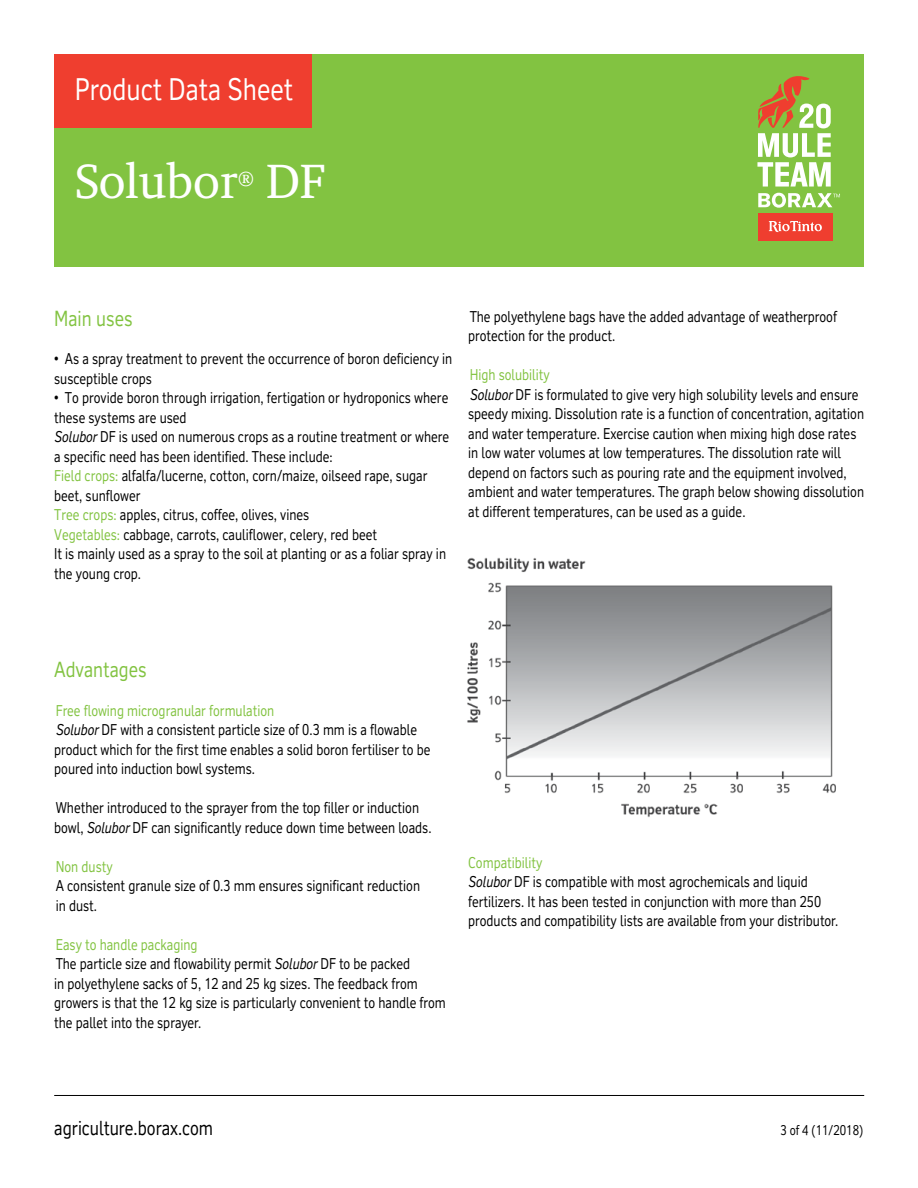
<style>
.page{position:relative;width:918px;height:1188px;background:#fff}
.page>*{position:absolute;margin:0;border:0;box-sizing:border-box;transform-origin:0 0}
.t1{font:49.5px "RT Albanese";color:#fff}
.t2{font:30px "RT Vickerman";color:#fff;scale:.85 1}
.t3{font:21px "RT Vickerman";color:#82c341;scale:.85 1}
.t4{font:21px "RT Albanese";color:#fff}
.t5{font:19.5px "RT Vickerman";color:#000;scale:.85 1}
.t6{font:15px/19.5px "RT Vickerman";color:#000;scale:.85 1}
.t7{font:15px "RT Vickerman";color:#82c341;scale:.85 1}
.t8{font:13.5px "RT Vickerman";color:#000;scale:.85 1}
.s1{font-style:italic}
.s2{color:#82c341}
</style>
<div class="page">
<hr style="left:54px;top:1095px;width:810px;height:1px;background:#000">
<div style="left:54px;top:54px;width:810px;height:213px;background:#82c341"></div>
<svg style="left:757px;top:76px;width:74px;height:111px"></svg>
<svg style="left:758px;top:193px;width:82px;height:15px"></svg>
<div style="left:758px;top:213px;width:75px;height:27px;background:#ef3e2f"></div>
<svg style="left:769px;top:221px;width:53px;height:11px"></svg>
<div style="left:54px;top:54px;width:257px;height:73px;background:#ef3e2f"></div>
<img style="left:467px;top:557px;width:369px;height:261px">
<h2 class="t2" style="left:75px;top:71px;width:258px">Product Data Sheet</h2>
<h1 class="t1" style="left:76px;top:152px;width:164px">Solubor</h1>
<h3 class="t4" style="left:238px;top:167px;width:18px">®</h3>
<h1 class="t1" style="left:266px;top:152px;width:61px">DF</h1>
<h3 class="t3" style="left:54px;top:306px;width:94px">Main uses</h3>
<p class="t6" style="left:54px;top:349px;width:470px">• As a spray treatment to prevent the occurrence of boron deficiency in susceptible crops</p>
<p class="t6" style="left:54px;top:388px;width:466px">• To provide boron through irrigation, fertigation or hydroponics where these systems are used<br><span class="s1">Solubor</span> DF is used on numerous crops as a routine treatment or where a specific need has been identified. These include:<br><span class="s2">Field crops:</span> alfalfa/lucerne, cotton, corn/maize, oilseed rape, sugar beet, sunflower<br><span class="s2">Tree crops:</span> apples, citrus, coffee, olives, vines<br><span class="s2">Vegetables:</span> cabbage, carrots, cauliflower, celery, red beet<br>It is mainly used as a spray to the soil at planting or as a foliar spray in the young crop.</p>
<p class="t6" style="left:468px;top:306px;width:435px">The polyethylene bags have the added advantage of weatherproof protection for the product.</p>
<p class="t6" style="left:468px;top:365px;width:467px"><span class="s2">High solubility<br></span><span class="s1">Solubor</span> DF is formulated to give very high solubility levels and ensure speedy mixing. Dissolution rate is a function of concentration, agitation and water temperature. Exercise caution when mixing high dose rates in low water volumes at low temperatures. The dissolution rate will depend on factors such as pouring rate and the equipment involved, ambient and water temperatures. The graph below showing dissolution at different temperatures, can be used as a guide.</p>
<h3 class="t3" style="left:54px;top:657px;width:110px">Advantages</h3>
<p class="t6" style="left:54px;top:701px;width:444px"><span class="s2">Free flowing microgranular formulation<br></span><span class="s1">Solubor</span> DF with a consistent particle size of 0.3 mm is a flowable product which for the first time enables a solid boron fertiliser to be poured into induction bowl systems.</p>
<p class="t6" style="left:54px;top:798px;width:445px">Whether introduced to the sprayer from the top filler or induction bowl, <span class="s1">Solubor</span> DF can significantly reduce down time between loads.</p>
<p class="t7" style="left:56px;top:857px;width:69px">Non dusty</p>
<p class="t6" style="left:56px;top:876px;width:430px">A consistent granule size of 0.3 mm ensures significant reduction in dust.</p>
<p class="t6" style="left:54px;top:935px;width:462px"><span class="s2">Easy to handle packaging<br></span>The particle size and flowability permit <span class="s1">Solubor</span> DF to be packed<br>in polyethylene sacks of 5, 12 and 25 kg sizes. The feedback from growers is that the 12 kg size is particularly convenient to handle from the pallet into the sprayer.</p>
<p class="t6" style="left:468px;top:852px;width:437px"><span class="s2">Compatibility<br></span><span class="s1">Solubor</span> DF is compatible with most agrochemicals and liquid fertilizers. It has been tested in conjunction with more than 250 products and compatibility lists are available from your distributor.</p>
<h3 class="t5" style="left:54px;top:1116px;width:189px">agriculture.borax.com</h3>
<p class="t8" style="left:780px;top:1122px;width:99px">3 of 4 (11/2018)</p>
</div>
